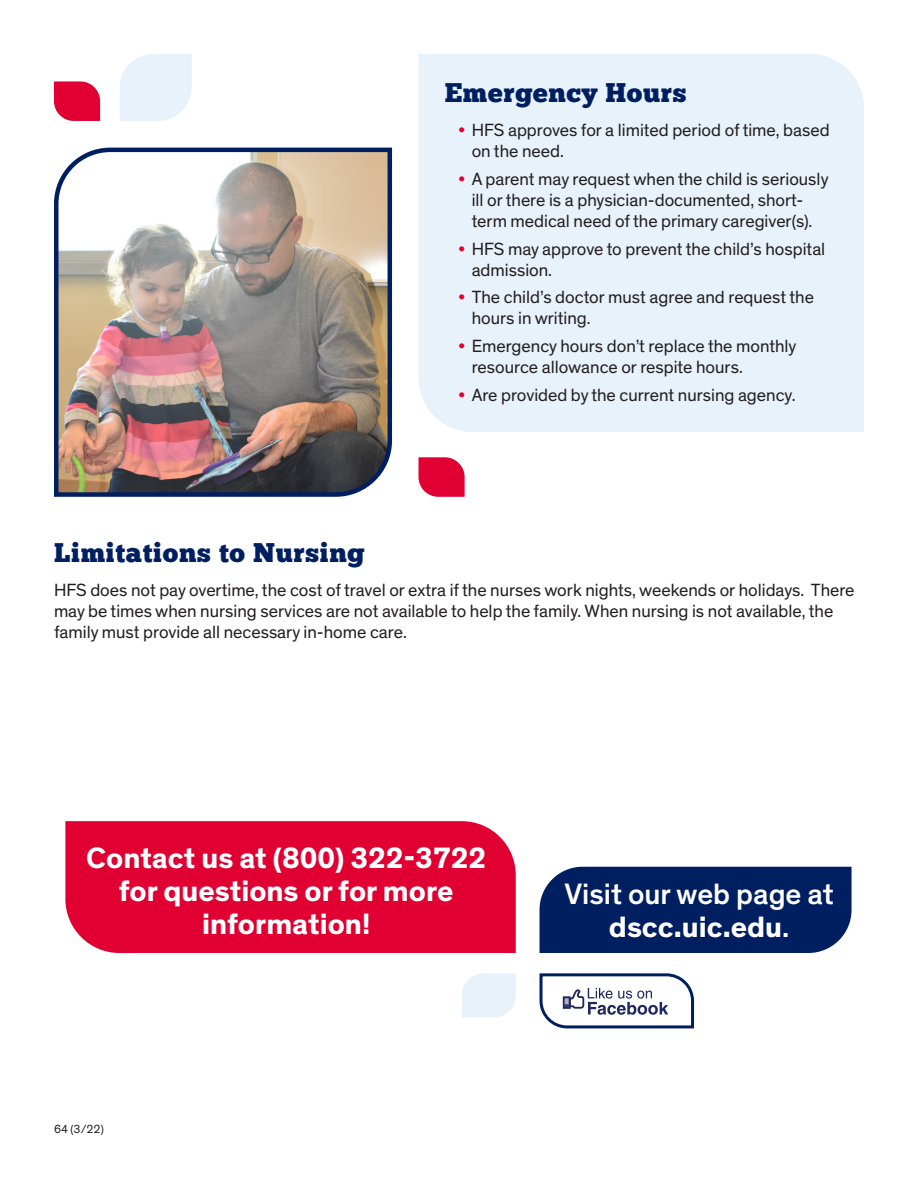
<style>
.page{position:relative;width:918px;height:1188px;background:#fff}
.page>*{position:absolute;margin:0;border:0;box-sizing:border-box;transform-origin:0 0}
.t1{font:700 30px/33px "Theinhardt";color:#fff;text-align:center}
.t2{font:500 30px/33px "Theinhardt";color:#fff;text-align:center}
.t3{font:27px "Chunk Five";letter-spacing:.025em;color:#001f61}
.t4{font:18px/21px "Theinhardt";color:#231f20}
.t5{font:12px "Theinhardt";color:#231f20}
.s1{color:#e00031}
.s2{font-weight:700}
</style>
<div class="page">
<div style="left:418px;top:54px;width:446px;height:378px;background:#e8f2fa"></div>
<img style="left:54px;top:147px;width:338px;height:350px">
<svg style="left:54px;top:81px;width:46px;height:40px"></svg>
<svg style="left:120px;top:54px;width:72px;height:67px"></svg>
<svg style="left:462px;top:973px;width:54px;height:45px"></svg>
<svg style="left:539px;top:973px;width:155px;height:56px"></svg>
<div style="left:540px;top:867px;width:312px;height:86px;background:#001f61"></div>
<div style="left:65px;top:821px;width:451px;height:132px;background:#e00031"></div>
<svg style="left:418px;top:457px;width:47px;height:40px"></svg>
<p class="t3" style="left:445px;top:76px;width:243px">Emergency Hours</p>
<p class="t4" style="left:472px;top:120px;width:359px;text-indent:-14px"><span class="s1">•</span> HFS approves for a limited period of time, based on the need.</p>
<p class="t4" style="left:472px;top:169px;width:358px;text-indent:-14px"><span class="s1">•</span> A parent may request when the child is seriously ill or there is a physician-documented, short&shy;term medical need of the primary caregiver(s).</p>
<p class="t4" style="left:472px;top:239px;width:355px;text-indent:-14px"><span class="s1">•</span> HFS may approve to prevent the child’s hospital admission.</p>
<p class="t4" style="left:472px;top:287px;width:344px;text-indent:-14px"><span class="s1">•</span> The child’s doctor must agree and request the hours in writing.</p>
<p class="t4" style="left:472px;top:336px;width:326px;text-indent:-14px"><span class="s1">•</span> Emergency hours don’t replace the monthly resource allowance or respite hours.</p>
<p class="t4" style="left:458px;top:385px;width:339px"><span class="s1">•</span> Are provided by the current nursing agency.</p>
<p class="t3" style="left:54px;top:536px;width:312px">Limitations to Nursing</p>
<p class="t4" style="left:54px;top:580px;width:802px">HFS does not pay overtime, the cost of travel or extra if the nurses work nights, weekends or holidays. There may be times when nursing services are not available to help the family. When nursing is not available, the family must provide all necessary in-home care.</p>
<p class="t1" style="left:86px;top:842px;width:401px">Contact us at (800) 322-3722 for questions or for more information!</p>
<p class="t5" style="left:54px;top:1121px;width:51px">64 (3/22)</p>
<p class="t2" style="left:564px;top:877px;width:271px">Visit our web page at <span class="s2">dscc.uic.edu</span>.</p>
</div>
